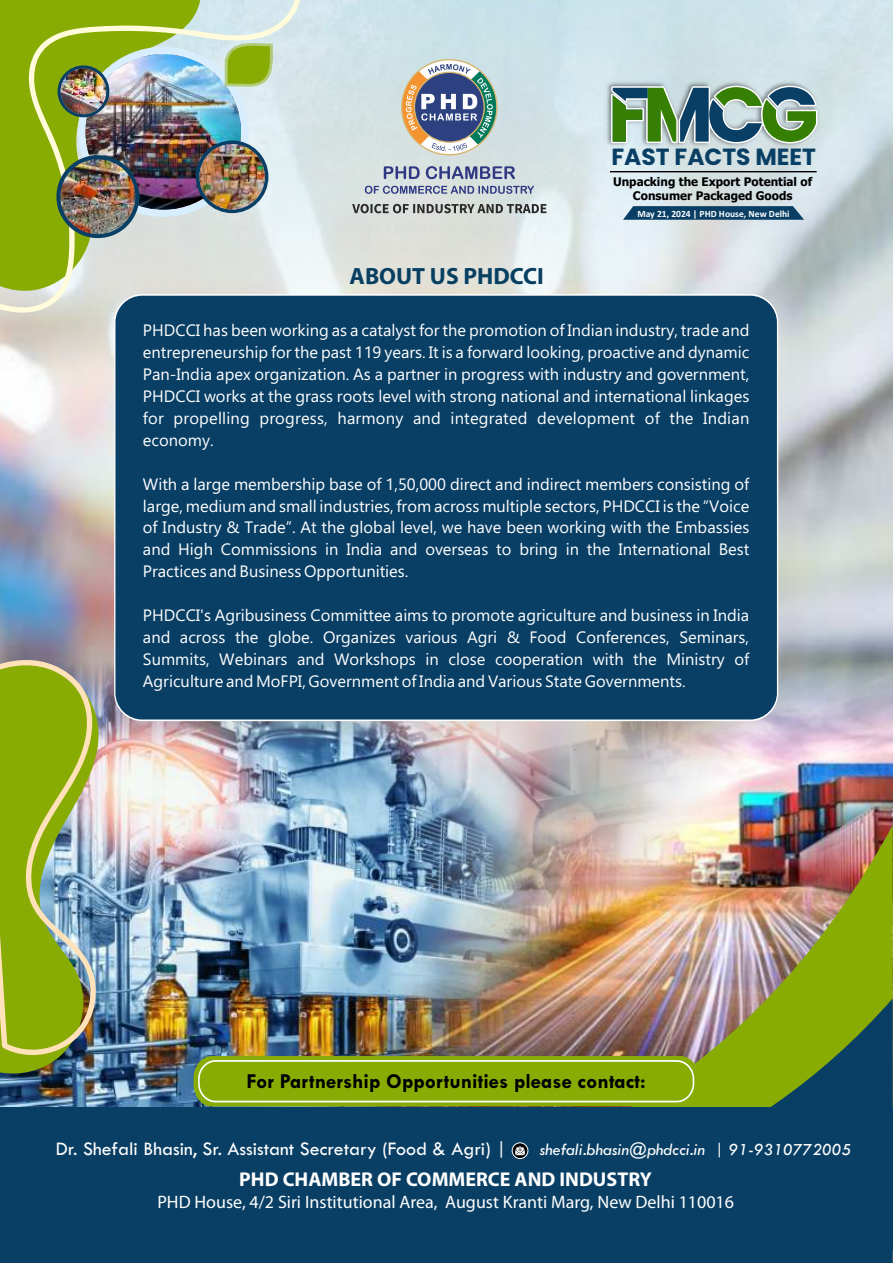
<style>
.page{position:relative;width:893px;height:1263px;background:#fff}
.page>*{position:absolute;margin:0;border:0;box-sizing:border-box;transform-origin:0 0}
.t1{font:700 23.55px "Myriad Pro";color:#073f61}
.t2{font:700 23.4px "Poppins";color:#093f65}
.t3{font:700 21.45px "Tw Cen";color:#000}
.t4{font:19.95px "Tw Cen";color:#fff}
.t5{font:700 19.95px "Myriad Pro";color:#fefefe}
.t6{font:18px "Myriad Pro";color:#fefefe}
.t7{font:italic 17.55px "Tw Cen";color:#fff}
.t8{font:16.5px/21.9px "Ebrima";color:#fefefe;text-align:justify}
.t9{font:700 11.85px/14.4px "Tahoma";color:#000;text-align:center}
.t10{font:700 9.6px "Calibri";color:#fff}
</style>
<div class="page">
<img style="left:0;top:0;width:893px;height:653px">
<img style="left:47px;top:208px;width:799px;height:445px">
<img style="left:0;top:653px;width:893px;height:172px">
<img style="left:103px;top:825px;width:790px;height:173px">
<img style="left:0;top:998px;width:893px;height:265px">
<svg style="left:0;top:0;width:300px;height:314px;background:#bace86"></svg>
<div style="left:0;top:1108px;width:893px;height:143px;background:#093f65"></div>
<div style="left:194px;top:1056px;width:505px;height:50px;background:#88ac03"></div>
<div style="left:198px;top:1060px;width:496px;height:42px;border:2px solid #fefefe;border-radius:17px"></div>
<svg style="left:512px;top:1142px;width:16px;height:17px"></svg>
<svg style="left:515px;top:1146px;width:10px;height:9px"></svg>
<svg style="left:623px;top:206px;width:181px;height:14px;background:#1a4d70"></svg>
<img style="left:604px;top:79px;width:219px;height:71px">
<svg style="left:610px;top:84px;width:209px;height:61px;background:#769c84"></svg>
<svg style="left:610px;top:171px;width:207px;height:2px"></svg>
<svg style="left:402px;top:64px;width:95px;height:87px;background:#8d97a0"></svg>
<svg style="left:384px;top:166px;width:131px;height:13px;background:#8b94b5"></svg>
<svg style="left:365px;top:186px;width:169px;height:8px"></svg>
<svg style="left:352px;top:204px;width:194px;height:9px;background:#878a89"></svg>
<div style="left:78px;top:47px;width:170px;height:170px;background:#d8edfe;border-radius:50%"></div>
<img style="left:86px;top:54px;width:155px;height:156px;border-radius:50%">
<svg style="left:225px;top:41px;width:48px;height:45px;background:#9bba3b"></svg>
<svg style="left:58px;top:65px;width:51px;height:52px"></svg>
<svg style="left:196px;top:140px;width:72px;height:73px"></svg>
<img style="left:199px;top:144px;width:66px;height:65px;border-radius:50%">
<svg style="left:56px;top:155px;width:83px;height:83px"></svg>
<img style="left:60px;top:159px;width:75px;height:75px;border-radius:50%">
<img style="left:0;top:658px;width:103px;height:418px">
<div style="left:114px;top:294px;width:664px;height:427px;background:#093f65;border:1px solid #fefefe;border-radius:27px"></div>
<img style="left:61px;top:69px;width:45px;height:45px;border-radius:50%">
<h2 class="t2" style="left:611px;top:140px;width:206px">FAST FACTS MEET</h2>
<p class="t9" style="left:613px;top:175px;width:201px">Unpacking the Export Potential of<br>Consumer Packaged Goods</p>
<p class="t10" style="left:637px;top:210px;width:154px">May 21, 2024 | PHD House, New Delhi</p>
<h1 class="t1" style="left:349px;top:267px;width:196px">ABOUT US PHDCCI</h1>
<p class="t8" style="left:143px;top:321px;width:608px">PHDCCI has been working as a catalyst for the promotion of Indian industry, trade and entrepreneurship for the past 119 years. It is a forward looking, proactive and dynamic Pan-India apex organization. As a partner in progress with industry and government, PHDCCI works at the grass roots level with strong national and international linkages for propelling progress, harmony and integrated development of the Indian economy.</p>
<p class="t8" style="left:143px;top:474px;width:608px">With a large membership base of 1,50,000 direct and indirect members consisting of large, medium and small industries, from across multiple sectors, PHDCCI is the “Voice of Industry &amp; Trade”. At the global level, we have been working with the Embassies and High Commissions in India and overseas to bring in the International Best Practices and Business Opportunities.</p>
<p class="t8" style="left:143px;top:606px;width:608px">PHDCCI's Agribusiness Committee aims to promote agriculture and business in India and across the globe. Organizes various Agri &amp; Food Conferences, Seminars, Summits, Webinars and Workshops in close cooperation with the Ministry of Agriculture and MoFPI, Government of India and Various State Governments.</p>
<h3 class="t3" style="left:246px;top:1073px;width:401px">For Partnership Opportunities please contact:</h3>
<p class="t4" style="left:56px;top:1141px;width:452px">Dr. Shefali Bhasin, Sr. Assistant Secretary (Food &amp; Agri) |</p>
<p class="t7" style="left:539px;top:1143px;width:313px">shefali.bhasin@phdcci.in | 91-9310772005</p>
<p class="t5" style="left:239px;top:1171px;width:414px">PHD CHAMBER OF COMMERCE AND INDUSTRY</p>
<p class="t6" style="left:157px;top:1195px;width:578px">PHD House, 4/2 Siri Institutional Area, August Kranti Marg, New Delhi 110016</p>
</div>
